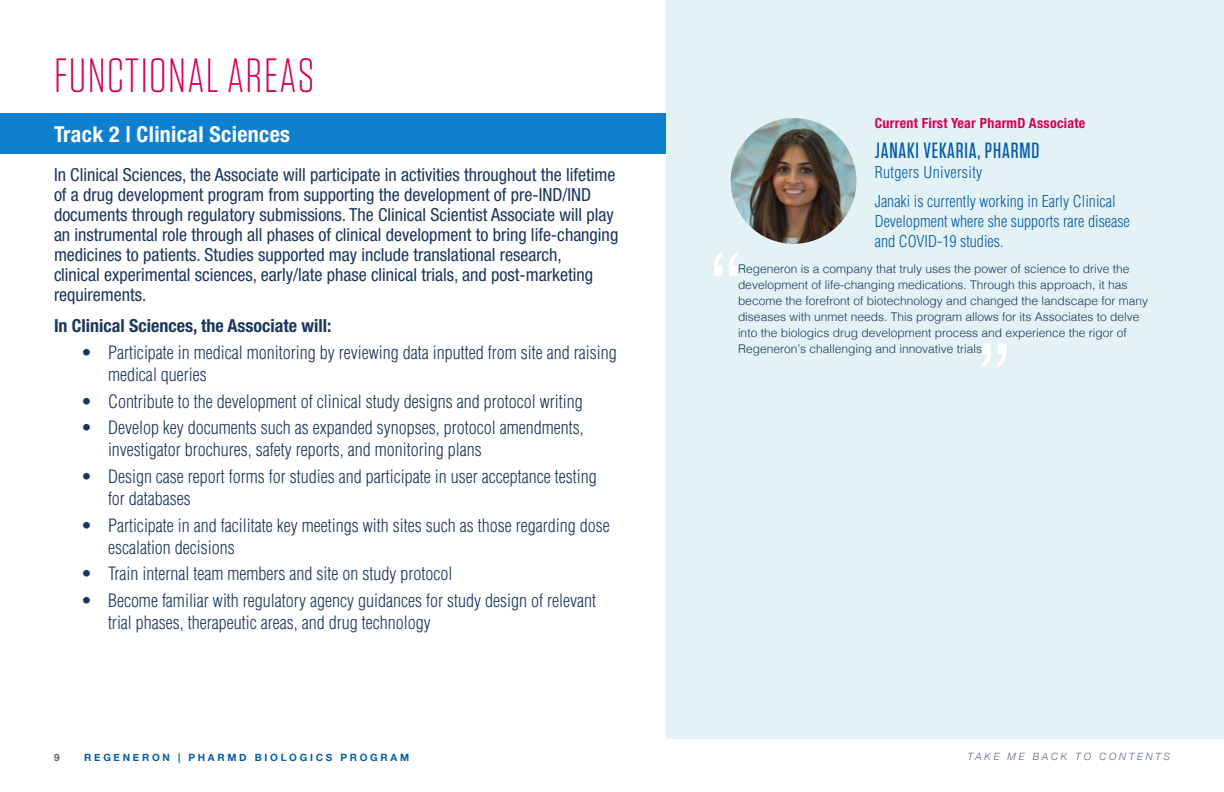
<style>
.page{position:relative;width:1224px;height:792px;background:#fff}
.page>*{position:absolute;margin:0;border:0;box-sizing:border-box;transform-origin:0 0}
.t1{font:300 48px "Tungsten";letter-spacing:.03em;color:#d30057}
.t2{font:700 condensed 22px "Helvetica Neue";letter-spacing:.015em;color:#fff}
.t3{font:500 22px "Tungsten";letter-spacing:.04em;color:#065baa}
.t4{font:300 condensed 18px/22px "Helvetica";color:#1b365d}
.t5{font:condensed 18px/20px "Helvetica Neue";color:#1b365d}
.t6{font:700 condensed 18px "Helvetica Neue";color:#1b365d}
.t7{font:300 condensed 16px/29px "Helvetica";color:#065baa}
.t8{font:700 condensed 14px "Helvetica Neue";letter-spacing:.02em;color:#d50057}
.t9{font:300 12px/16px "Helvetica";color:#1b365d}
.t10{font:700 10px "Helvetica Neue";letter-spacing:.27em;color:#065baa}
.t11{font:italic 300 10px "Helvetica Neue";letter-spacing:.27em;color:#596670}
.t12{font:700 10px "Helvetica Neue";color:#596670}
</style>
<div class="page">
<div style="left:666px;top:0;width:558px;height:739px;background:#e3f2f5"></div>
<svg style="left:714px;top:252px;width:24px;height:24px"></svg>
<svg style="left:982px;top:343px;width:24px;height:24px"></svg>
<img style="left:731px;top:118px;width:125px;height:126px;border-radius:63px">
<div style="left:0;top:114px;width:666px;height:40px;background:#107fcd"></div>
<h1 class="t1" style="left:54px;top:51px;width:262px">FUNCTIONAL AREAS</h1>
<p class="t2" style="left:54px;top:121px;width:238px">Track 2 | Clinical Sciences</p>
<p class="t5" style="left:54px;top:165px;width:566px">In Clinical Sciences, the Associate will participate in activities throughout the lifetime of a drug development program from supporting the development of pre-IND/IND documents through regulatory submissions. The Clinical Scientist Associate will play an instrumental role through all phases of clinical development to bring life-changing medicines to patients. Studies supported may include translational research,<br>clinical experimental sciences, early/late phase clinical trials, and post-marketing requirements.</p>
<p class="t6" style="left:54px;top:311px;width:279px">In Clinical Sciences, the Associate will:</p>
<p class="t4" style="left:108px;top:341px;width:510px;text-indent:-27px">• Participate in medical monitoring by reviewing data inputted from site and raising medical queries</p>
<p class="t4" style="left:81px;top:390px;width:503px">• Contribute to the development of clinical study designs and protocol writing</p>
<p class="t4" style="left:108px;top:417px;width:477px;text-indent:-27px">• Develop key documents such as expanded synopses, protocol amendments, investigator brochures, safety reports, and monitoring plans</p>
<p class="t4" style="left:108px;top:465px;width:490px;text-indent:-27px">• Design case report forms for studies and participate in user acceptance testing for databases</p>
<p class="t4" style="left:108px;top:514px;width:503px;text-indent:-27px">• Participate in and facilitate key meetings with sites such as those regarding dose escalation decisions</p>
<p class="t4" style="left:81px;top:563px;width:373px">• Train internal team members and site on study protocol</p>
<p class="t4" style="left:108px;top:589px;width:490px;text-indent:-27px">• Become familiar with regulatory agency guidances for study design of relevant trial phases, therapeutic areas, and drug technology</p>
<p class="t8" style="left:875px;top:111px;width:212px">Current First Year PharmD Associate</p>
<p class="t3" style="left:875px;top:139px;width:166px">JANAKI VEKARIA, PHARMD</p>
<p class="t7" style="left:875px;top:157px;width:242px">Rutgers University<br>Janaki is currently working in Early Clinical</p>
<p class="t7" style="left:875px;top:211px;width:257px;line-height:20px">Development where she supports rare disease and COVID-19 studies.</p>
<p class="t9" style="left:738px;top:259px;width:412px">Regeneron is a company that truly uses the power of science to drive the development of life-changing medications. Through this approach, it has become the forefront of biotechnology and changed the landscape for many diseases with unmet needs. This program allows for its Associates to delve into the biologics drug development process and experience the rigor of Regeneron’s challenging and innovative trials.</p>
<p class="t12" style="left:54px;top:749px;width:7px">9</p>
<p class="t10" style="left:84px;top:749px;width:326px">REGENERON | PHARMD BIOLOGICS PROGRAM</p>
<p class="t11" style="left:968px;top:749px;width:204px">TAKE ME BACK TO CONTENTS</p>
</div>
